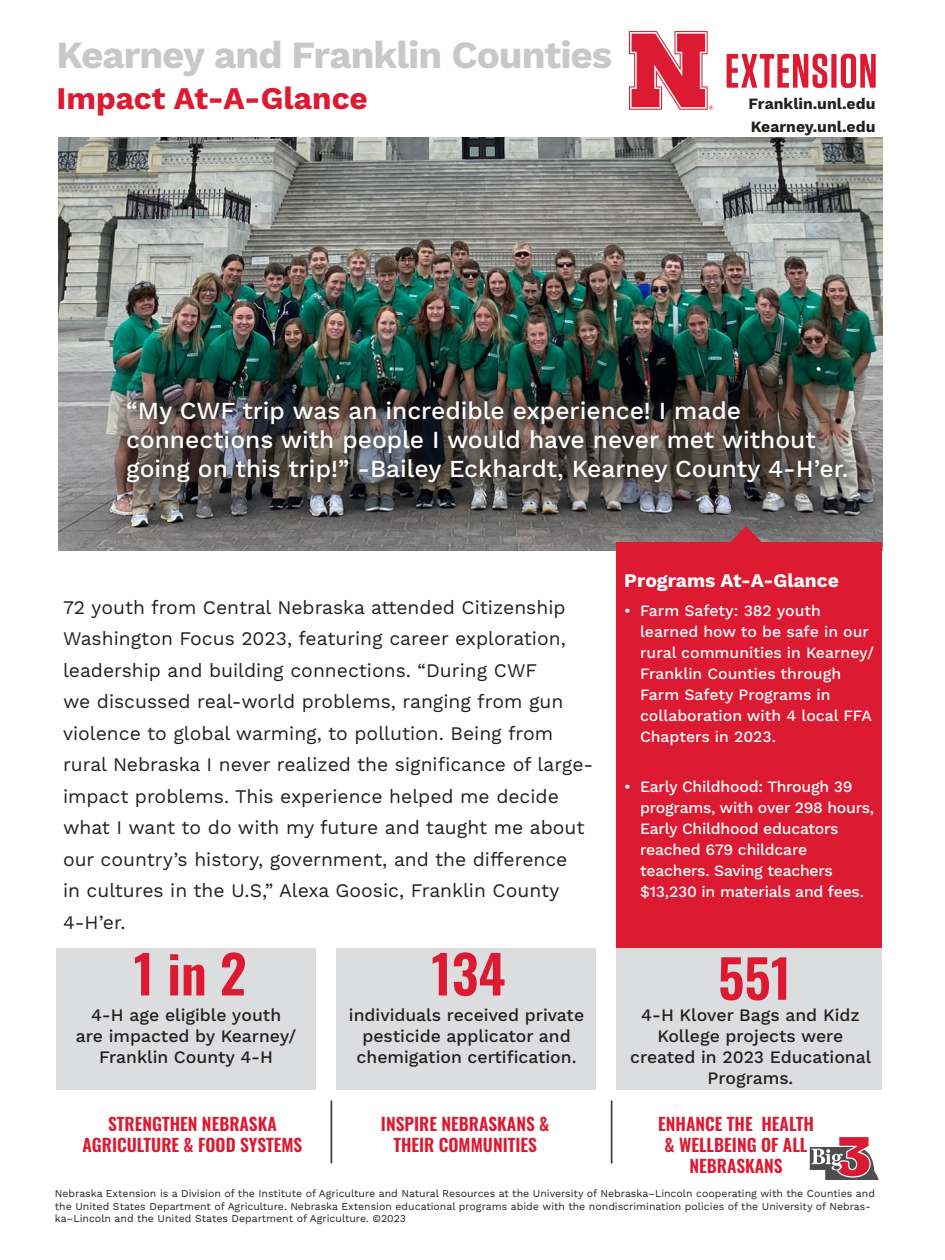
<style>
.page{position:relative;width:945px;height:1260px;background:#fff}
.page>*{position:absolute;margin:0;border:0;box-sizing:border-box;transform-origin:0 0}
.t1{font:600 52.5px "Oswald";color:#dc1a32}
.t2{font:700 38.5px "Work Sans";letter-spacing:-.025em;color:#c7c8ca}
.t3{font:700 31.5px "Work Sans";color:#dc1a32}
.t4{font:500 24.5px/29.4px "Work Sans";color:#fff}
.t5{font:19.25px/31.5px "Work Sans";color:#231f20}
.t6{font:700 19.25px "Work Sans";color:#fff}
.t7{font:500 17.5px/21px "Work Sans";color:#231f20;text-align:center}
.t8{font:600 17.5px/21px "Oswald";color:#dc1a32;text-align:center}
.t9{font:500 15.75px/21px "Work Sans";letter-spacing:-.015em;color:#fff}
.t10{font:700 15.75px "Work Sans";color:#231f20}
.t11{font:10.5px/12.6px "Work Sans";color:#231f20}
</style>
<div class="page">
<img style="left:59px;top:138px;width:823px;height:413px">
<div style="left:336px;top:948px;width:260px;height:142px;background:#dcdddf"></div>
<div style="left:616px;top:948px;width:266px;height:142px;background:#dcdddf"></div>
<svg style="left:727px;top:54px;width:149px;height:34px"></svg>
<svg style="left:629px;top:31px;width:84px;height:79px"></svg>
<div style="left:616px;top:543px;width:266px;height:405px;background:#dc1a32"></div>
<div style="left:109px;top:383px;width:755px;height:116px;background:#231f20;opacity:.75"></div>
<svg style="left:729px;top:526px;width:34px;height:17px"></svg>
<div style="left:56px;top:948px;width:260px;height:142px;background:#dcdddf"></div>
<svg style="left:809px;top:1137px;width:70px;height:43px"></svg>
<hr style="left:331px;top:1100px;width:1px;height:63px;background:#404042">
<hr style="left:611px;top:1100px;width:1px;height:63px;background:#404042">
<p class="t2" style="left:56px;top:33px;width:558px">Kearney and Franklin Counties</p>
<p class="t3" style="left:56px;top:80px;width:313px">Impact At-A-Glance</p>
<p class="t10" style="left:749px;top:94px;width:128px">Franklin.unl.edu</p>
<p class="t10" style="left:751px;top:118px;width:126px">Kearney.unl.edu</p>
<p class="t4" style="left:126px;top:397px;width:724px">“My CWF trip was an incredible experience! I made connections with people I would have never met without going on this trip!” -Bailey Eckhardt, Kearney County 4-H’er.</p>
<p class="t5" style="left:63px;top:592px;width:532px">72 youth from Central Nebraska attended Citizenship Washington Focus 2023, featuring career exploration, leadership and building connections. “During CWF<br>we discussed real-world problems, ranging from gun violence to global warming, to pollution. Being from rural Nebraska I never realized the significance of large&shy;impact problems. This experience helped me decide what I want to do with my future and taught me about our country’s history, government, and the difference<br>in cultures in the U.S,” Alexa Goosic, Franklin County 4-H’er.</p>
<p class="t1" style="left:134px;top:947px;width:114px">1 in 2</p>
<p class="t7" style="left:76px;top:1005px;width:222px">4-H age eligible youth are impacted by Kearney/<br>Franklin County 4-H</p>
<p class="t1" style="left:431px;top:947px;width:76px">134</p>
<p class="t7" style="left:349px;top:1005px;width:237px">individuals received private pesticide applicator and chemigation certification.</p>
<p class="t6" style="left:624px;top:570px;width:216px">Programs At-A-Glance</p>
<p class="t9" style="left:640px;top:601px;width:236px;text-indent:-16px">• Farm Safety: 382 youth learned how to be safe in our rural communities in Kearney/<br>Franklin Counties through<br>Farm Safety Programs in collaboration with 4 local FFA<br>Chapters in 2023.</p>
<p class="t9" style="left:640px;top:777px;width:236px;text-indent:-16px">• Early Childhood: Through 39 programs, with over 298 hours,<br>Early Childhood educators reached 679 childcare teachers. Saving teachers $13,230 in materials and fees.</p>
<p class="t1" style="left:718px;top:951px;width:75px">551</p>
<p class="t7" style="left:630px;top:1005px;width:243px">4-H Klover Bags and Kidz<br>Kollege projects were created in 2023 Educational<br>Programs.</p>
<p class="t8" style="left:83px;top:1114px;width:221px">STRENGTHEN NEBRASKA<br>AGRICULTURE &amp; FOOD SYSTEMS</p>
<p class="t8" style="left:381px;top:1114px;width:170px">INSPIRE NEBRASKANS &amp;<br>THEIR COMMUNITIES</p>
<p class="t8" style="left:658px;top:1114px;width:157px">ENHANCE THE HEALTH &amp; WELLBEING OF ALL<br>NEBRASKANS</p>
<p class="t11" style="left:55px;top:1188px;width:822px">Nebraska Extension is a Division of the Institute of Agriculture and Natural Resources at the University of Nebraska–Lincoln cooperating with the Counties and the United States Department of Agriculture. Nebraska Extension educational programs abide with the nondiscrimination policies of the University of Nebras&shy;ka–Lincoln and the United States Department of Agriculture. ©2023</p>
</div>
